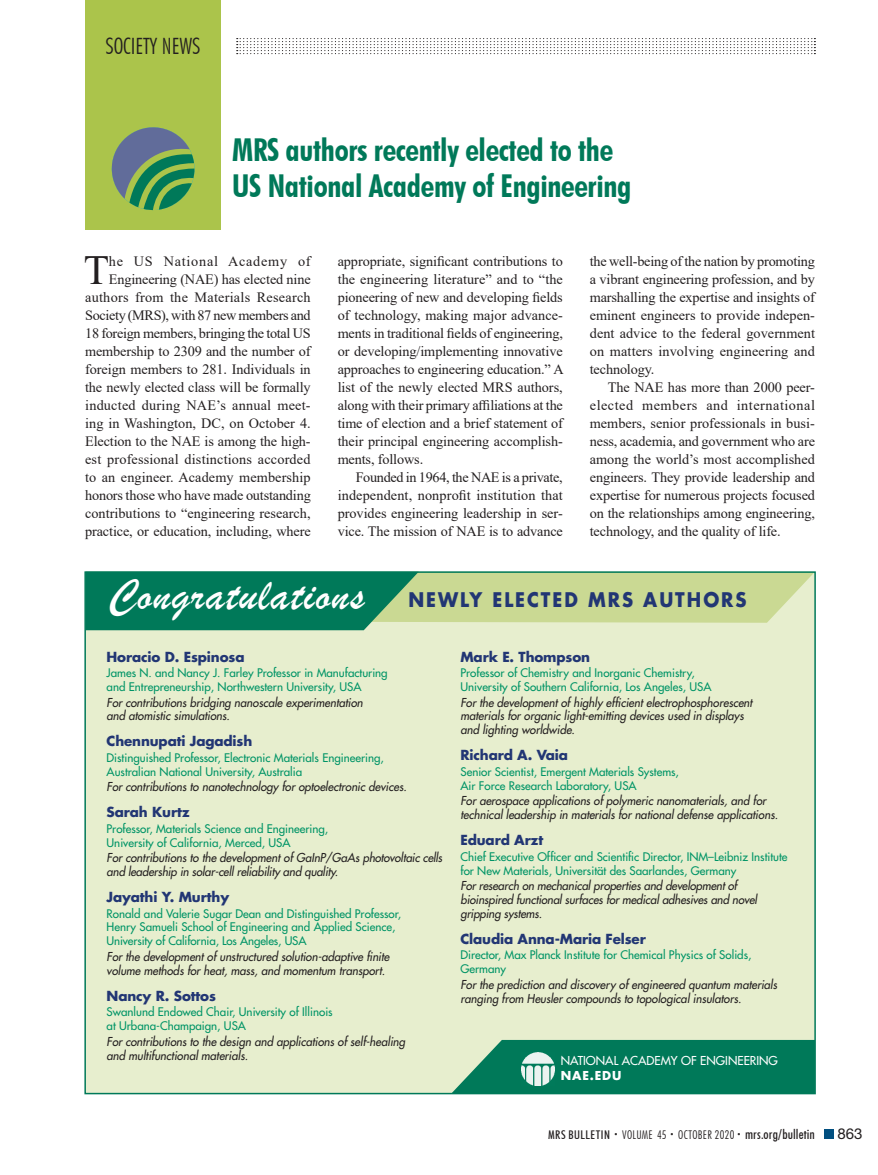
<style>
.page{position:relative;width:878px;height:1175px;background:#fff}
.page>*{position:absolute;margin:0;border:0;box-sizing:border-box;transform-origin:0 0}
.t1{font:45.75px "Brush Script";letter-spacing:.03em;color:#fff}
.t2{font:41.4px "Times New Roman";color:#231f20}
.t3{font:700 condensed 31.5px/36px "Futura BT";letter-spacing:-.01em;color:#007959}
.t4{font:300 condensed 22.5px "Futura BT";color:#231f20}
.t5{font:700 19.65px "Futura Std";letter-spacing:.11em;color:#223674;scale:.92 1}
.t6{font:15px "Helvetica Neue LT Std";color:#231f20}
.t7{font:14.25px/18px "Times New Roman";letter-spacing:-.01em;color:#231f20;text-align:justify}
.t8{font:700 13.5px "Futura Std";letter-spacing:-.01em;color:#223674}
.t9{font:italic 500 12px/14px "Futura Std";color:#231f20;scale:.95 1}
.t10{font:300 condensed 12px "Futura BT";letter-spacing:.03em;color:#231f20}
.t11{font:500 12px "Futura Std";color:#fff}
.t12{font:700 12px "Futura Std";letter-spacing:.07em;color:#fff}
.t13{font:500 11.55px/14px "Futura Std";color:#009466}
.s1{font-weight:500}
.s2{font-size:7.5px}
.s3{font-weight:500;font-size:13.5px}
</style>
<div class="page">
<div style="left:85px;top:572px;width:730px;height:521px;background:#e7eece"></div>
<svg style="left:453px;top:1040px;width:359px;height:51px;background:#118161"></svg>
<svg style="left:87px;top:574px;width:725px;height:56px;background:#78b280"></svg>
<div style="left:85px;top:0;width:135px;height:230px;background:#abc44b"></div>
<svg style="left:237px;top:38px;width:578px;height:16px"></svg>
<svg style="left:112px;top:127px;width:82px;height:83px"></svg>
<div style="left:824px;top:1130px;width:9px;height:8px;background:#014f80"></div>
<img style="left:521px;top:1052px;width:33px;height:33px">
<h3 class="t4" style="left:105px;top:32px;width:96px">SOCIETY NEWS</h3>
<h3 class="t3" style="left:232px;top:131px;width:401px">MRS authors recently elected to the<br>US National Academy of Engineering</h3>
<p class="t7" style="left:85px;top:251px;width:227px;text-align:right">he US National Academy of Engineering (NAE) has elected nine authors from the Materials Research Society (MRS), with 87 new members and 18 foreign members, bringing the total US membership to 2309 and the number of foreign members to 281. Individuals in the newly elected class will be formally inducted during NAE’s annual meet&shy;ing in Washington, DC, on October 4.<br>Election to the NAE is among the high&shy;est professional distinctions accorded to an engineer. Academy membership honors those who have made outstanding contributions to “engineering research, practice, or education, including, where</p>
<p class="t7" style="left:338px;top:251px;width:227px">appropriate, significant contributions to the engineering literature” and to “the pioneering of new and developing fields of technology, making major advance&shy;ments in traditional fields of engineering, or developing/implementing innovative approaches to engineering education.” A list of the newly elected MRS authors, along with their primary affiliations at the time of election and a brief statement of their principal engineering accomplish&shy;ments, follows.</p>
<h2 class="t2" style="left:84px;top:240px;width:27px">T</h2>
<p class="t7" style="left:338px;top:467px;width:227px;text-indent:18px">Founded in 1964, the NAE is a private, independent, nonprofit institution that provides engineering leadership in ser&shy;vice. The mission of NAE is to advance</p>
<p class="t7" style="left:590px;top:251px;width:227px">the well-being of the nation by promoting a vibrant engineering profession, and by marshalling the expertise and insights of eminent engineers to provide indepen&shy;dent advice to the federal government on matters involving engineering and technology.</p>
<p class="t7" style="left:590px;top:377px;width:227px;text-indent:18px">The NAE has more than 2000 peer&shy;elected members and international members, senior professionals in busi&shy;ness, academia, and government who are among the world’s most accomplished engineers. They provide leadership and expertise for numerous projects focused on the relationships among engineering, technology, and the quality of life.</p>
<h1 class="t1" style="left:108px;top:567px;width:258px">Congratulations</h1>
<h3 class="t5" style="left:408px;top:586px;width:369px">NEWLY ELECTED MRS AUTHORS</h3>
<p class="t8" style="left:107px;top:647px;width:139px">Horacio D. Espinosa</p>
<p class="t13" style="left:107px;top:666px;width:282px">James N. and Nancy J. Farley Professor in Manufacturing and Entrepreneurship, Northwestern University, USA</p>
<p class="t9" style="left:107px;top:695px;width:271px">For contributions bridging nanoscale experimentation and atomistic simulations.</p>
<p class="t8" style="left:107px;top:732px;width:147px">Chennupati Jagadish</p>
<p class="t13" style="left:107px;top:750px;width:279px">Distinguished Professor, Electronic Materials Engineering,<br>Australian National University, Australia</p>
<p class="t9" style="left:107px;top:780px;width:317px">For contributions to nanotechnology for optoelectronic devices.</p>
<p class="t8" style="left:107px;top:803px;width:84px">Sarah Kurtz</p>
<p class="t13" style="left:107px;top:821px;width:223px">Professor, Materials Science and Engineering,<br>University of California, Merced, USA</p>
<p class="t9" style="left:107px;top:851px;width:355px">For contributions to the development of GaInP/GaAs photovoltaic cells and leadership in solar-cell reliability and quality.</p>
<p class="t8" style="left:107px;top:888px;width:124px">Jayathi Y. Murthy</p>
<p class="t13" style="left:107px;top:906px;width:296px">Ronald and Valerie Sugar Dean and Distinguished Professor,<br>Henry Samueli School of Engineering and Applied Science,<br>University of California, Los Angeles, USA</p>
<p class="t9" style="left:107px;top:949px;width:299px">For the development of unstructured solution-adaptive finite volume methods for heat, mass, and momentum transport.</p>
<p class="t8" style="left:107px;top:986px;width:111px">Nancy R. Sottos</p>
<p class="t13" style="left:107px;top:1005px;width:227px">Swanlund Endowed Chair, University of Illinois at Urbana-Champaign, USA</p>
<p class="t9" style="left:107px;top:1034px;width:316px">For contributions to the design and applications of self-healing and multifunctional materials.</p>
<p class="t8" style="left:460px;top:647px;width:131px">Mark E. Thompson</p>
<p class="t13" style="left:460px;top:666px;width:252px">Professor of Chemistry and Inorganic Chemistry,<br>University of Southern California, Los Angeles, USA</p>
<p class="t9" style="left:460px;top:695px;width:309px">For the development of highly efficient electrophosphorescent materials for organic light-emitting devices used in displays and lighting worldwide.</p>
<p class="t8" style="left:460px;top:746px;width:109px">Richard A. Vaia</p>
<p class="t13" style="left:460px;top:764px;width:220px">Senior Scientist, Emergent Materials Systems,<br>Air Force Research Laboratory, USA</p>
<p class="t9" style="left:460px;top:794px;width:336px">For aerospace applications of polymeric nanomaterials, and for technical leadership in materials for national defense applications.</p>
<p class="t8" style="left:460px;top:831px;width:84px">Eduard Arzt</p>
<p class="t13" style="left:460px;top:849px;width:328px">Chief Executive Officer and Scientific Director, INM–Leibniz Institute for New Materials, Universität des Saarlandes, Germany</p>
<p class="t9" style="left:460px;top:879px;width:313px">For research on mechanical properties and development of bioinspired functional surfaces for medical adhesives and novel gripping systems.</p>
<p class="t8" style="left:460px;top:929px;width:187px">Claudia Anna-Maria Felser</p>
<p class="t13" style="left:460px;top:948px;width:292px">Director, Max Planck Institute for Chemical Physics of Solids,<br>Germany</p>
<p class="t9" style="left:460px;top:977px;width:335px">For the prediction and discovery of engineered quantum materials ranging from Heusler compounds to topological insulators.</p>
<p class="t11" style="left:561px;top:1052px;width:218px">NATIONAL ACADEMY OF ENGINEERING</p>
<p class="t12" style="left:561px;top:1067px;width:62px">NAE.EDU</p>
<p class="t10" style="left:548px;top:1127px;width:268px"><span class="s1">MRS BULLETIN</span> <span class="s2">•</span> VOLUME 45 <span class="s2">•</span> OCTOBER 2020 <span class="s2">•</span> <span class="s3">mrs.org/bulletin</span></p>
<p class="t6" style="left:837px;top:1124px;width:27px">863</p>
</div>
